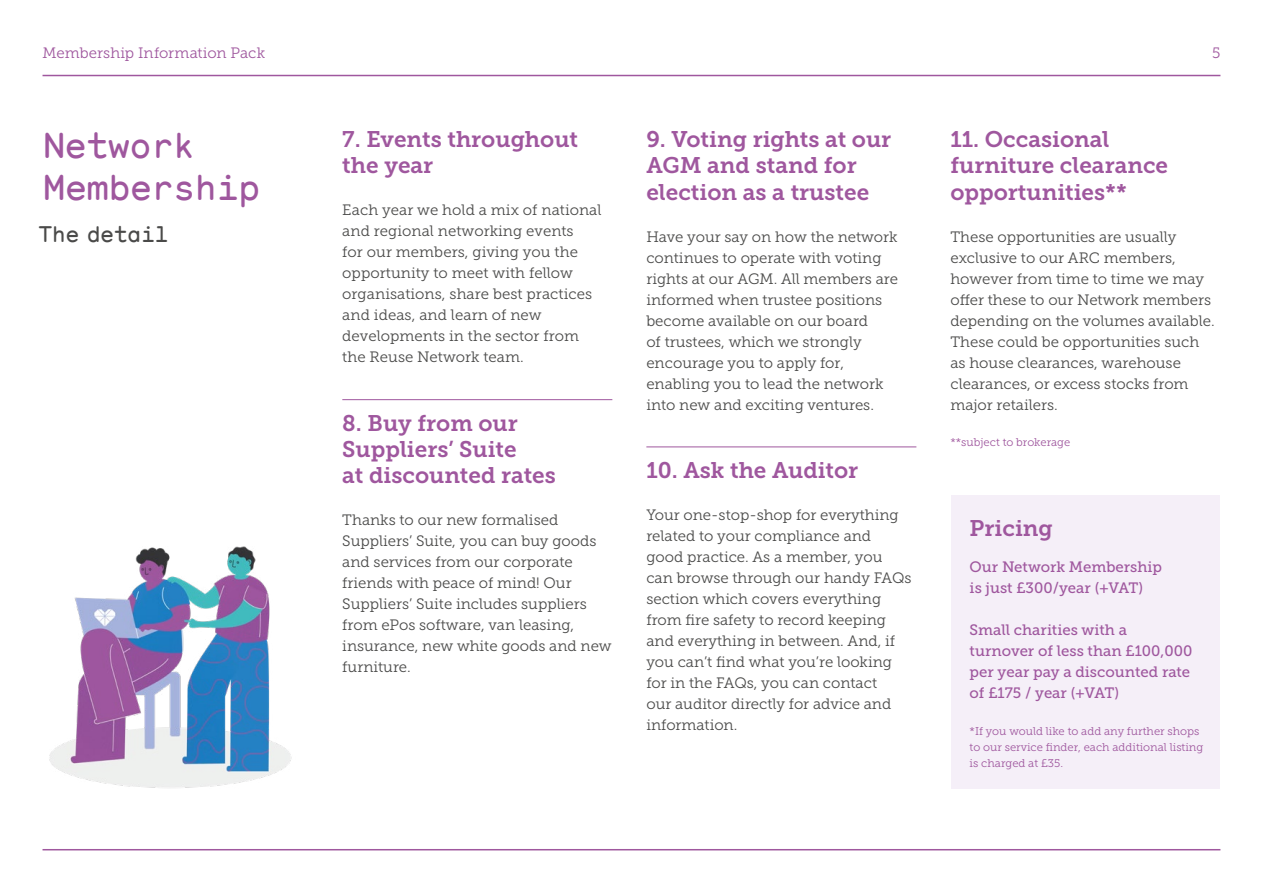
<style>
.page{position:relative;width:1263px;height:893px;background:#fff}
.page>*{position:absolute;margin:0;border:0;box-sizing:border-box;transform-origin:0 0}
.t1{font:36px/42px "Monosten A";letter-spacing:-.02em;color:#9f579e}
.t2{font:22.5px/26.2px "Museo Slab 700";color:#9f579e}
.t3{font:22.5px "Monosten A";letter-spacing:-.02em;color:#4a4a49}
.t4{font:15px/21px "Museo Slab 300";color:#4a4a49}
.t5{font:15px/21px "Museo Slab 500";color:#9f579e}
.t6{font:15px "Museo Slab 300";letter-spacing:.005em;color:#9f579e}
.t7{font:11.25px/15.8px "Museo Slab 300";color:#9f579e}
</style>
<div class="page">
<hr style="left:43px;top:849px;width:1177px;height:1px;background:#9f579e">
<hr style="left:43px;top:75px;width:1177px;height:1px;background:#9f579e">
<div style="left:951px;top:496px;width:269px;height:293px;background:#f5eff8"></div>
<hr style="left:342px;top:399px;width:270px;height:1px;background:#9f579e">
<hr style="left:646px;top:446px;width:270px;height:1px;background:#9f579e">
<img style="left:49px;top:546px;width:243px;height:242px">
<p class="t6" style="left:43px;top:44px;width:224px">Membership Information Pack</p>
<p class="t6" style="left:1212px;top:44px;width:10px">5</p>
<h1 class="t1" style="left:43px;top:123px;width:218px">Network<br>Membership</h1>
<h2 class="t3" style="left:38px;top:219px;width:131px">The detail</h2>
<h2 class="t2" style="left:342px;top:126px;width:237px">7. Events throughout the year</h2>
<p class="t4" style="left:342px;top:200px;width:261px">Each year we hold a mix of national and regional networking events<br>for our members, giving you the opportunity to meet with fellow organisations, share best practices and ideas, and learn of new developments in the sector from the Reuse Network team.</p>
<h2 class="t2" style="left:342px;top:410px;width:215px">8. Buy from our<br>Suppliers’ Suite<br>at discounted rates</h2>
<p class="t4" style="left:342px;top:509px;width:271px">Thanks to our new formalised<br>Suppliers’ Suite, you can buy goods and services from our corporate friends with peace of mind! Our<br>Suppliers’ Suite includes suppliers from ePos software, van leasing, insurance, new white goods and new furniture.</p>
<h2 class="t2" style="left:646px;top:126px;width:246px">9. Voting rights at our<br>AGM and stand for election as a trustee</h2>
<p class="t4" style="left:646px;top:226px;width:253px">Have your say on how the network continues to operate with voting rights at our AGM. All members are informed when trustee positions become available on our board<br>of trustees, which we strongly encourage you to apply for, enabling you to lead the network into new and exciting ventures.</p>
<h2 class="t2" style="left:646px;top:457px;width:213px">10. Ask the Auditor</h2>
<p class="t4" style="left:646px;top:504px;width:267px">Your one-stop-shop for everything related to your compliance and good practice. As a member, you can browse through our handy FAQs section which covers everything from fire safety to record keeping and everything in between. And, if you can’t find what you’re looking for in the FAQs, you can contact<br>our auditor directly for advice and information.</p>
<h2 class="t2" style="left:950px;top:126px;width:219px">11. Occasional furniture clearance opportunities**</h2>
<p class="t4" style="left:950px;top:226px;width:266px">These opportunities are usually exclusive to our ARC members, however from time to time we may offer these to our Network members depending on the volumes available.<br>These could be opportunities such as house clearances, warehouse clearances, or excess stocks from major retailers.</p>
<p class="t7" style="left:950px;top:435px;width:121px">**subject to brokerage</p>
<h2 class="t2" style="left:970px;top:515px;width:85px">Pricing</h2>
<p class="t5" style="left:970px;top:557px;width:194px">Our Network Membership is just £300/year (+VAT)</p>
<p class="t5" style="left:970px;top:620px;width:224px">Small charities with a turnover of less than £100,000 per year pay a discounted rate of £175 / year (+VAT)</p>
<p class="t7" style="left:970px;top:723px;width:235px">*If you would like to add any further shops to our service finder, each additional listing is charged at £35.</p>
</div>
